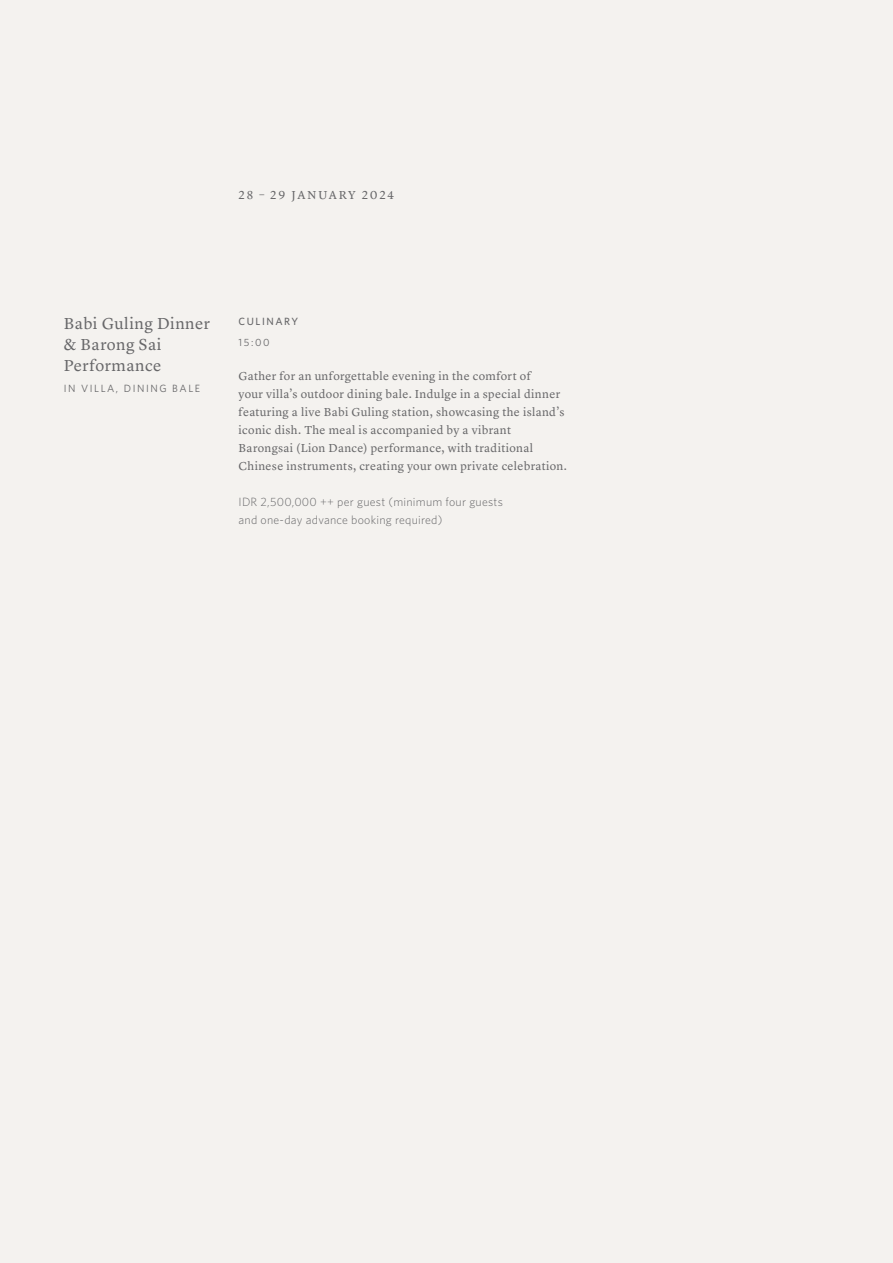
<style>
.page{position:relative;width:893px;height:1263px;background:#f4f2ef}
.page>*{position:absolute;margin:0;border:0;box-sizing:border-box;transform-origin:0 0}
.t1{font:16.5px/21px "Lyon Text Aman Regular";letter-spacing:.03em;color:#676769}
.t2{font:12px/18px "Lyon Text Aman Regular";letter-spacing:.03em;color:#676769}
.t3{font:300 12px/18px "Whitney";letter-spacing:.02em;color:#676769}
.t4{font:12px "Lyon Text Aman Regular";letter-spacing:.15em;color:#676769}
.t5{font:10.5px "Whitney";letter-spacing:.15em;color:#676769}
.t6{font:500 10.5px "Whitney";letter-spacing:.15em;color:#676769}
</style>
<div class="page">
<p class="t4" style="left:239px;top:186px;width:157px">28 – 29 JANUARY 2024</p>
<h1 class="t1" style="left:64px;top:311px;width:148px">Babi Guling Dinner</h1>
<p class="t6" style="left:239px;top:314px;width:61px">CULINARY</p>
<h1 class="t1" style="left:64px;top:332px;width:99px">&amp; Barong Sai<br>Performance</h1>
<p class="t5" style="left:239px;top:335px;width:32px">15:00</p>
<p class="t2" style="left:239px;top:366px;width:330px">Gather for an unforgettable evening in the comfort of<br>your villa’s outdoor dining bale. Indulge in a special dinner featuring a live Babi Guling station, showcasing the island’s iconic dish. The meal is accompanied by a vibrant Barongsai (Lion Dance) performance, with traditional Chinese instruments, creating your own private celebration.</p>
<p class="t3" style="left:239px;top:493px;width:266px">IDR 2,500,000 ++ per guest (minimum four guests and one-day advance booking required)</p>
<p class="t5" style="left:64px;top:381px;width:138px">IN VILLA, DINING BALE</p>
</div>
